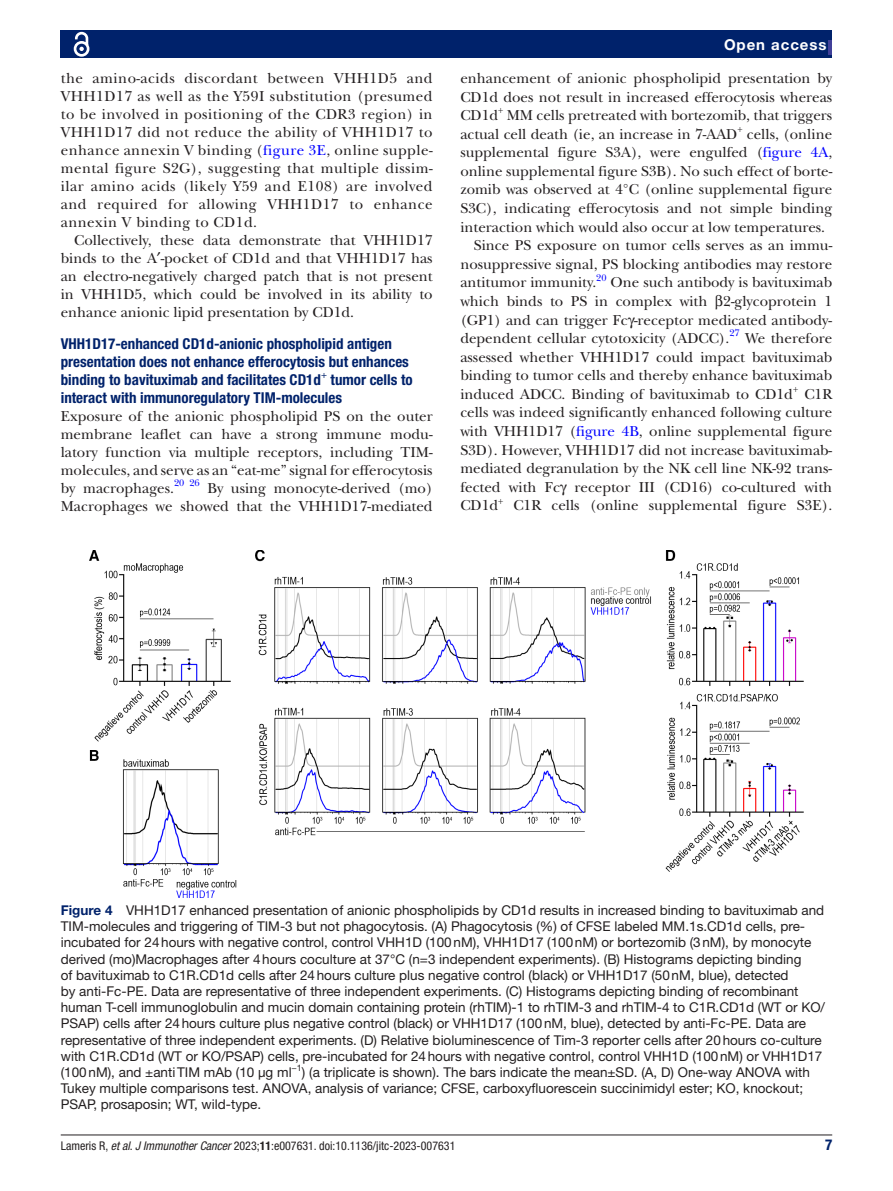
<style>
.page{position:relative;width:893px;height:1191px;background:#fff}
.page>*{position:absolute;margin:0;border:0;box-sizing:border-box;transform-origin:0 0}
.t1{font:15px/18px "New Baskerville";color:#231f20;text-align:justify}
.t2{font:700 condensed 15px/18px "Helvetica Neue LT Std";color:#00226b}
.t3{font:700 15px "Helvetica Neue LT Std";letter-spacing:.065em;color:#fff}
.t4{font:13.5px/16.2px "Helvetica Neue LT Std";color:#231f20}
.t5{font:condensed 12px "Helvetica Neue LT Std";color:#231f20}
.t6{font:9.9px "New Baskerville";color:#231f20}
.t7{font:9.9px "New Baskerville";color:#00f}
.t8{font:condensed 9.9px "Helvetica Neue LT Std";color:#00226b}
.s1{color:#00f}
.s2{font-weight:700;color:#00226b}
.s3{font-style:italic}
.s4{font-weight:700}
</style>
<div class="page">
<hr style="left:61px;top:1134px;width:771px;height:1px;background:#231f20">
<div style="left:61px;top:31px;width:771px;height:27px;background:#00226b"></div>
<hr style="left:828px;top:40px;width:4px;height:15px;background:#414099">
<svg style="left:73px;top:31px;width:17px;height:26px"></svg>
<img style="left:90px;top:550px;width:713px;height:347px">
<p class="t1" style="left:61px;top:69px;width:373px">the amino-acids discordant between VHH1D5 and VHH1D17 as well as the Y59I substitution (presumed to be involved in positioning of the CDR3 region) in VHH1D17 did not reduce the ability of VHH1D17 to enhance annexin V binding (<span class="s1">figure 3E</span>, online supple&shy;mental figure S2G), suggesting that multiple dissim&shy;ilar amino acids (likely Y59 and E108) are involved and required for allowing VHH1D17 to enhance annexin V binding to CD1d.</p>
<p class="t1" style="left:61px;top:231px;width:373px;text-indent:14px">Collectively, these data demonstrate that VHH1D17 binds to the A -pocket of CD1d and that VHH1D17 has an electro-negatively charged patch that is not present in VHH1D5, which could be involved in its ability to enhance anionic lipid presentation by CD1d.</p>
<p class="t2" style="left:61px;top:334px;width:350px">VHH1D17-enhanced CD1d-anionic phospholipid antigen presentation does not enhance efferocytosis but enhances binding to bavituximab and facilitates CD1d</p>
<p class="t8" style="left:321px;top:369px;width:7px">+</p>
<p class="t2" style="left:61px;top:370px;width:353px;text-indent:270px">tumor cells to interact with immunoregulatory TIM-molecules</p>
<p class="t1" style="left:61px;top:407px;width:373px">Exposure of the anionic phospholipid PS on the outer membrane leaflet can have a strong immune modu&shy;latory function via multiple receptors, including TIM&shy;molecules, and serve as an “eat-me” signal for efferocytosis by macrophages.<sup>20</sup> <sup>26</sup></p>
<p class="t1" style="left:61px;top:479px;width:373px;text-align:right">By using monocyte-derived (mo)<br>Macrophages we showed that the VHH1D17-mediated</p>
<p class="t3" style="left:724px;top:35px;width:104px">Open access</p>
<p class="t1" style="left:460px;top:69px;width:373px;line-height:18.6px">enhancement of anionic phospholipid presentation by CD1d does not result in increased efferocytosis whereas CD1d</p>
<p class="t6" style="left:498px;top:104px;width:7px">+</p>
<p class="t1" style="left:460px;top:106px;width:373px;line-height:18.6px;text-indent:46px">MM cells pretreated with bortezomib, that triggers actual cell death (ie, an increase in 7-AAD</p>
<p class="t6" style="left:737px;top:123px;width:7px">+</p>
<p class="t1" style="left:747px;top:125px;width:87px">cells, (online</p>
<p class="t1" style="left:460px;top:144px;width:373px">supplemental figure S3A), were engulfed (<span class="s1">figure 4A</span>,</p>
<p class="t1" style="left:460px;top:162px;width:373px">online supplemental figure S3B). No such effect of borte-</p>
<p class="t1" style="left:460px;top:181px;width:373px">zomib was observed at 4°C (online supplemental figure</p>
<p class="t1" style="left:460px;top:199px;width:373px">S3C), indicating efferocytosis and not simple binding</p>
<p class="t1" style="left:460px;top:218px;width:366px">interaction which would also occur at low temperatures.</p>
<p class="t1" style="left:474px;top:236px;width:360px">Since PS exposure on tumor cells serves as an immu-</p>
<p class="t1" style="left:460px;top:255px;width:373px">nosuppressive signal, PS blocking antibodies may restore</p>
<p class="t1" style="left:460px;top:273px;width:137px">antitumor immunity.</p>
<p class="t7" style="left:596px;top:272px;width:12px">20</p>
<p class="t1" style="left:460px;top:273px;width:373px;line-height:18.6px;text-indent:150px">One such antibody is bavituximab which binds to PS in complex with 2-glycoprotein 1 (GP1) and can trigger Fc -receptor medicated antibody&shy;dependent cellular cytotoxicity (ADCC).</p>
<p class="t7" style="left:729px;top:327px;width:12px">27</p>
<p class="t1" style="left:460px;top:329px;width:373px;line-height:18.6px;text-indent:285px">We therefore assessed whether VHH1D17 could impact bavituximab binding to tumor cells and thereby enhance bavituximab induced ADCC. Binding of bavituximab to CD1d</p>
<p class="t6" style="left:793px;top:383px;width:7px">+</p>
<p class="t1" style="left:460px;top:385px;width:373px;line-height:18.6px;text-indent:344px">C1R cells was indeed significantly enhanced following culture with VHH1D17 (<span class="s1">figure 4B</span>, online supplemental figure S3D). However, VHH1D17 did not increase bavituximab&shy;mediated degranulation by the NK cell line NK-92 trans&shy;fected with Fc receptor III (CD16) co-cultured with CD1d</p>
<p class="t6" style="left:498px;top:494px;width:7px">+</p>
<p class="t1" style="left:513px;top:496px;width:320px">C1R cells (online supplemental figure S3E).</p>
<p class="t4" style="left:61px;top:901px;width:766px"><span class="s2">Figure 4</span> VHH1D17 enhanced presentation of anionic phospholipids by CD1d results in increased binding to bavituximab and TIM-molecules and triggering of TIM-3 but not phagocytosis. (A) Phagocytosis (%) of CFSE labeled MM.1s.CD1d cells, pre&shy;incubated for 24hours with negative control, control VHH1D (100nM), VHH1D17 (100nM) or bortezomib (3nM), by monocyte derived (mo)Macrophages after 4hours coculture at 37°C (n=3 independent experiments). (B) Histograms depicting binding<br>of bavituximab to C1R.CD1d cells after 24hours culture plus negative control (black) or VHH1D17 (50nM, blue), detected<br>by anti-Fc-PE. Data are representative of three independent experiments. (C) Histograms depicting binding of recombinant human T-cell immunoglobulin and mucin domain containing protein (rhTIM)-1 to rhTIM-3 and rhTIM-4 to C1R.CD1d (WT or KO/ PSAP) cells after 24hours culture plus negative control (black) or VHH1D17 (100nM, blue), detected by anti-Fc-PE. Data are representative of three independent experiments. (D) Relative bioluminescence of Tim-3 reporter cells after 20hours co-culture with C1R.CD1d (WT or KO/PSAP) cells, pre-incubated for 24hours with negative control, control VHH1D (100nM) or VHH1D17 (100nM), and ±antiTIM mAb (10 µg ml<sup>−1</sup>) (a triplicate is shown). The bars indicate the mean±SD. (A, D) One-way ANOVA with Tukey multiple comparisons test. ANOVA, analysis of variance; CFSE, carboxyfluorescein succinimidyl ester; KO, knockout; PSAP, prosaposin; WT, wild-type.</p>
<p class="t5" style="left:61px;top:1138px;width:396px">Lameris R, <span class="s3">et al</span>. <span class="s3">J Immunother Cancer</span> 2023;<span class="s4">11</span>:e007631. doi:10.1136/jitc-2023-007631</p>
<p class="t2" style="left:825px;top:1135px;width:9px">7</p>
</div>
